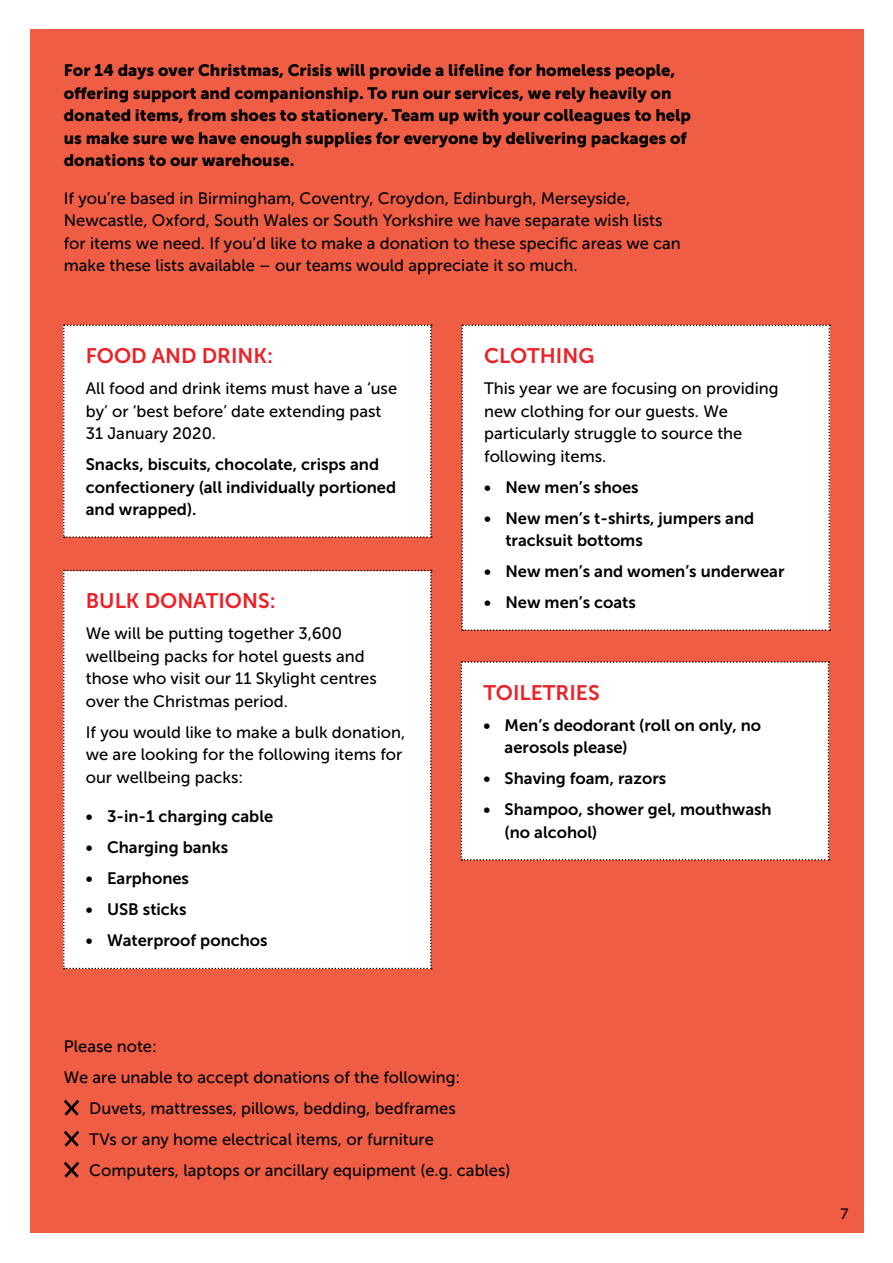
<style>
.page{position:relative;width:893px;height:1263px;background:#fff}
.page>*{position:absolute;margin:0;border:0;box-sizing:border-box;transform-origin:0 0}
.t1{font:21px "Museo Sans 700";color:#eb2227}
.t2{font:16.5px/22.5px "Museo Sans 500";color:#000}
.t3{font:16.5px/22.5px "Museo Sans 700";color:#000}
.t4{font:16.5px/22.5px "Museo Sans 900";color:#000}
.t5{font:15px "Museo Sans 500";color:#000}
</style>
<div class="page">
<div style="left:30px;top:30px;width:833px;height:1203px;background:#ef5e44"></div>
<div style="left:63px;top:325px;width:369px;height:213px;background:#fff"></div>
<div style="left:461px;top:325px;width:369px;height:306px;background:#fff"></div>
<div style="left:461px;top:661px;width:368px;height:199px;background:#fff"></div>
<div style="left:63px;top:570px;width:369px;height:399px;background:#fff"></div>
<svg style="left:63px;top:1099px;width:17px;height:17px"></svg>
<svg style="left:63px;top:1130px;width:17px;height:17px"></svg>
<svg style="left:63px;top:1161px;width:17px;height:17px"></svg>
<p class="t4" style="left:64px;top:59px;width:629px">For 14 days over Christmas, Crisis will provide a lifeline for homeless people, offering support and companionship. To run our services, we rely heavily on donated items, from shoes to stationery. Team up with your colleagues to help us make sure we have enough supplies for everyone by delivering packages of donations to our warehouse.</p>
<p class="t2" style="left:64px;top:187px;width:619px">If you’re based in Birmingham, Coventry, Croydon, Edinburgh, Merseyside, Newcastle, Oxford, South Wales or South Yorkshire we have separate wish lists for items we need. If you’d like to make a donation to these specific areas we can make these lists available – our teams would appreciate it so much.</p>
<p class="t1" style="left:86px;top:344px;width:189px">FOOD AND DRINK:</p>
<p class="t2" style="left:86px;top:377px;width:313px">All food and drink items must have a ‘use by’ or ‘best before’ date extending past<br>31 January 2020.</p>
<p class="t3" style="left:86px;top:453px;width:312px">Snacks, biscuits, chocolate, crisps and confectionery (all individually portioned and wrapped).</p>
<p class="t1" style="left:86px;top:589px;width:191px">BULK DONATIONS:</p>
<p class="t2" style="left:86px;top:622px;width:293px">We will be putting together 3,600 wellbeing packs for hotel guests and those who visit our 11 Skylight centres over the Christmas period.</p>
<p class="t2" style="left:86px;top:721px;width:321px">If you would like to make a bulk donation, we are looking for the following items for our wellbeing packs:</p>
<p class="t3" style="left:86px;top:805px;width:189px">• 3-in-1 charging cable</p>
<p class="t3" style="left:86px;top:836px;width:144px">• Charging banks</p>
<p class="t3" style="left:86px;top:867px;width:105px">• Earphones</p>
<p class="t3" style="left:86px;top:898px;width:102px">• USB sticks</p>
<p class="t3" style="left:86px;top:929px;width:183px">• Waterproof ponchos</p>
<p class="t1" style="left:484px;top:344px;width:112px">CLOTHING</p>
<p class="t2" style="left:484px;top:377px;width:296px">This year we are focusing on providing new clothing for our guests. We particularly struggle to source the following items.</p>
<p class="t3" style="left:484px;top:476px;width:156px">• New men’s shoes</p>
<p class="t3" style="left:505px;top:507px;width:250px;text-indent:-21px">• New men’s t-shirts, jumpers and tracksuit bottoms</p>
<p class="t3" style="left:484px;top:560px;width:302px">• New men’s and women’s underwear</p>
<p class="t3" style="left:484px;top:591px;width:153px">• New men’s coats</p>
<p class="t1" style="left:483px;top:681px;width:118px">TOILETRIES</p>
<p class="t3" style="left:505px;top:714px;width:258px;text-indent:-21px">• Men’s deodorant (roll on only, no aerosols please)</p>
<p class="t3" style="left:483px;top:767px;width:184px">• Shaving foam, razors</p>
<p class="t3" style="left:505px;top:798px;width:269px;text-indent:-21px">• Shampoo, shower gel, mouthwash (no alcohol)</p>
<p class="t2" style="left:64px;top:1035px;width:95px">Please note:</p>
<p class="t2" style="left:64px;top:1066px;width:398px">We are unable to accept donations of the following:</p>
<p class="t2" style="left:89px;top:1097px;width:368px">Duvets, mattresses, pillows, bedding, bedframes</p>
<p class="t2" style="left:89px;top:1128px;width:346px">TVs or any home electrical items, or furniture</p>
<p class="t2" style="left:89px;top:1159px;width:423px">Computers, laptops or ancillary equipment (e.g. cables)</p>
<p class="t5" style="left:840px;top:1205px;width:9px">7</p>
</div>
